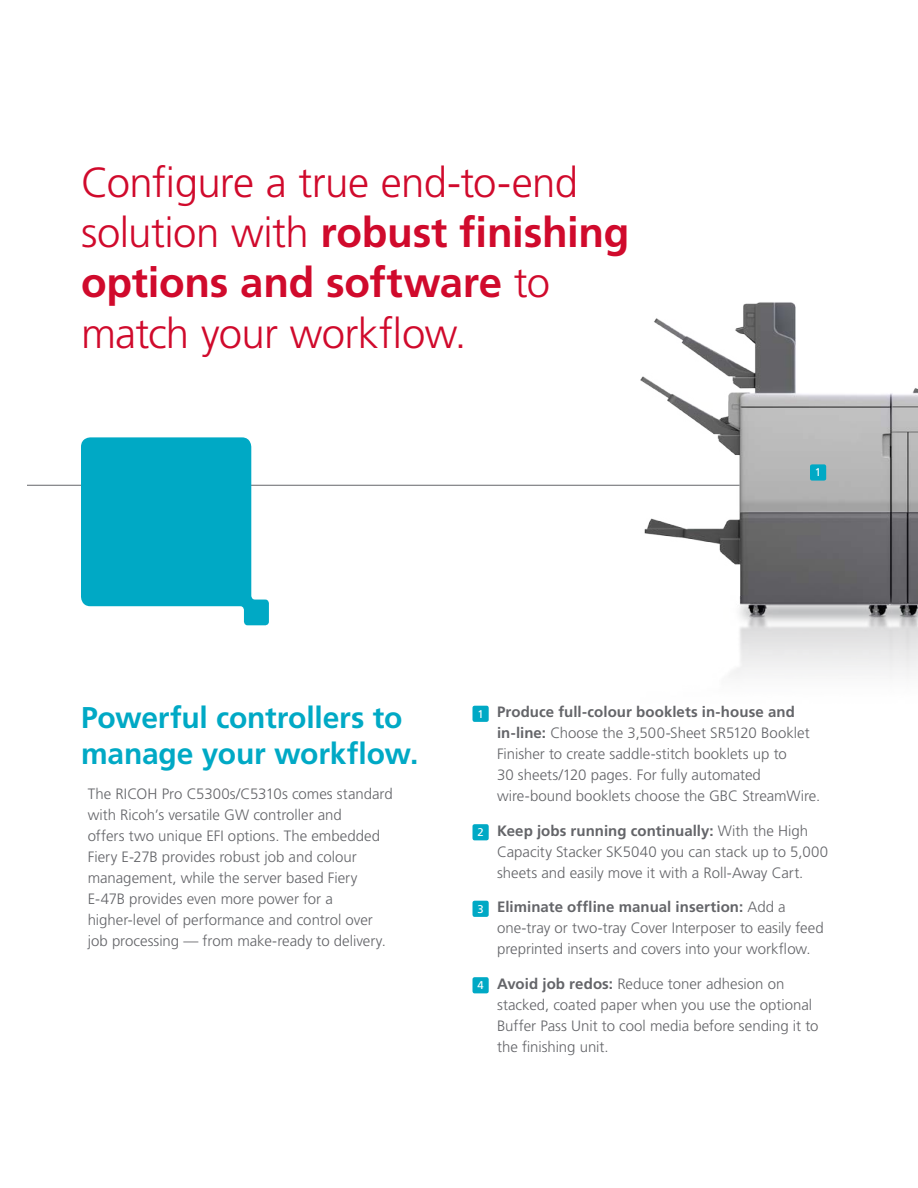
<style>
.page{position:relative;width:918px;height:1188px;background:#fff}
.page>*{position:absolute;margin:0;border:0;box-sizing:border-box;transform-origin:0 0}
.t1{font:300 42px/50.4px "Frutiger LT Std";letter-spacing:-.015em;color:#d00a2c}
.t2{font:700 30px/36px "Frutiger LT Std";letter-spacing:-.005em;color:#00a9c5}
.t3{font:300 15px/21px "Frutiger LT Std";color:#646569}
.t4{font:11.25px "Frutiger LT Std";color:#fff}
.s1{font-weight:700}
.s2{font-weight:400;font-size:11.25px;color:#fff}
</style>
<div class="page">
<hr style="left:27px;top:485px;width:891px;height:1px;background:#646569">
<img style="left:641px;top:302px;width:277px;height:375px">
<div style="left:473px;top:706px;width:16px;height:16px;background:#00a9c5;border-radius:2px"></div>
<div style="left:473px;top:824px;width:16px;height:16px;background:#00a9c5;border-radius:2px"></div>
<div style="left:473px;top:901px;width:16px;height:16px;background:#00a9c5;border-radius:2px"></div>
<div style="left:473px;top:977px;width:16px;height:16px;background:#00a9c5;border-radius:2px"></div>
<div style="left:810px;top:464px;width:16px;height:17px;background:#00a9c5;border-radius:2px"></div>
<svg style="left:81px;top:437px;width:188px;height:188px"></svg>
<h1 class="t1" style="left:81px;top:158px;width:550px">Configure a true end-to-end solution with <span class="s1">robust finishing options and software</span> to match your workflow.</h1>
<p class="t4" style="left:815px;top:466px;width:8px">1</p>
<h2 class="t2" style="left:81px;top:700px;width:339px">Powerful controllers to manage your workflow.</h2>
<p class="t3" style="left:88px;top:783px;width:307px">The RICOH Pro C5300s/C5310s comes standard with Ricoh’s versatile GW controller and<br>offers two unique EFI options. The embedded Fiery E-27B provides robust job and colour management, while the server based Fiery E-47B provides even more power for a higher-level of performance and control over job processing — from make-ready to delivery.</p>
<p class="t3" style="left:497px;top:702px;width:325px;text-indent:-20px"><span class="s2">1</span> <span class="s1">Produce full-colour booklets in-house and in-line:</span> Choose the 3,500-Sheet SR5120 Booklet Finisher to create saddle-stitch booklets up to<br>30 sheets/120 pages. For fully automated wire-bound booklets choose the GBC StreamWire.</p>
<p class="t3" style="left:497px;top:820px;width:333px;text-indent:-20px"><span class="s2">2</span> <span class="s1">Keep jobs running continually:</span> With the High<br>Capacity Stacker SK5040 you can stack up to 5,000 sheets and easily move it with a Roll-Away Cart.</p>
<p class="t3" style="left:497px;top:897px;width:328px;text-indent:-20px"><span class="s2">3</span> <span class="s1">Eliminate offline manual insertion:</span> Add a one-tray or two-tray Cover Interposer to easily feed preprinted inserts and covers into your workflow.</p>
<p class="t3" style="left:497px;top:973px;width:323px;text-indent:-20px"><span class="s2">4</span> <span class="s1">Avoid job redos:</span> Reduce toner adhesion on stacked, coated paper when you use the optional Buffer Pass Unit to cool media before sending it to the finishing unit.</p>
</div>
